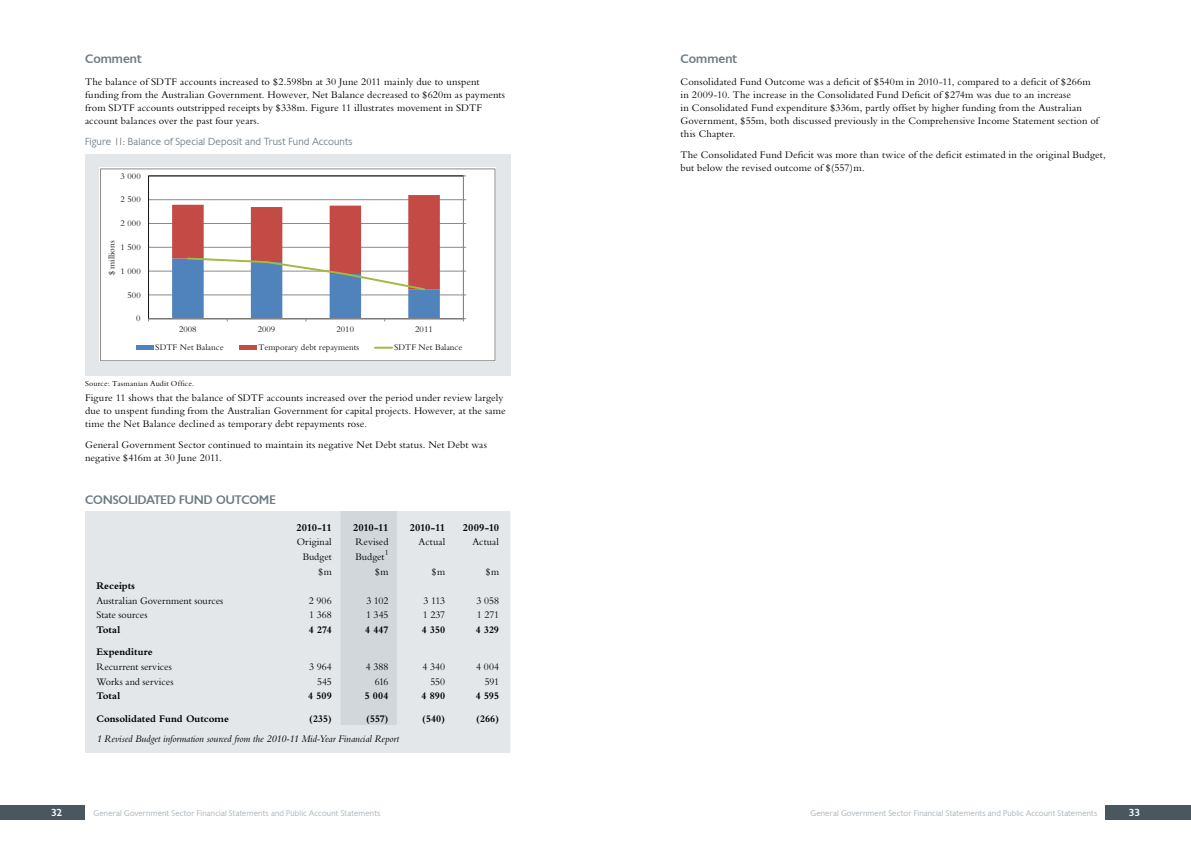
<style>
.page{position:relative;width:1191px;height:842px;background:#fff}
.page>*{position:absolute;margin:0;border:0;box-sizing:border-box;transform-origin:0 0}
.t1{font:500 12px "Chantilly";letter-spacing:.005em;color:#6f7b83}
.t2{font:700 11px "Bembo";letter-spacing:-.025em;color:#000}
.t3{font:10.5px/13px "Bembo";letter-spacing:.005em;color:#000}
.t4{font:700 10.5px "Bembo";letter-spacing:-.005em;color:#000}
.t5{font:italic 10.5px "Bembo";letter-spacing:-.005em;color:#000}
.t6{font:300 10px "Chantilly";letter-spacing:.01em;color:#6f7b83}
.t7{font:500 10px "Chantilly";color:#fff}
.t8{font:8.9px "Bembo";letter-spacing:.005em;color:#111211}
.t9{font:300 8px "Chantilly";letter-spacing:.02em;color:#a4aeb4}
.t10{font:8px "Bembo";letter-spacing:.025em;color:#000}
.s1{font-weight:700}
</style>
<div class="page">
<div style="left:0;top:805px;width:85px;height:15px;background:#4b575f"></div>
<div style="left:1106px;top:805px;width:85px;height:15px;background:#4b575f"></div>
<div style="left:85px;top:154px;width:425px;height:222px;background:#e3e7ea"></div>
<div style="left:100px;top:169px;width:395px;height:192px;background:#fff"></div>
<hr style="left:148px;top:199px;width:315px;height:1px;background:#8d8a86">
<hr style="left:148px;top:223px;width:315px;height:1px;background:#8d8a86">
<hr style="left:148px;top:247px;width:315px;height:1px;background:#8d8a86">
<hr style="left:148px;top:271px;width:315px;height:1px;background:#8d8a86">
<hr style="left:148px;top:295px;width:315px;height:1px;background:#8d8a86">
<hr style="left:463px;top:176px;width:1px;height:143px;background:#8d8a86">
<hr style="left:148px;top:318px;width:315px;height:1px;background:#8d8a86">
<svg style="left:172px;top:195px;width:268px;height:126px"></svg>
<div style="left:136px;top:345px;width:17px;height:5px;background:#5082bb"></div>
<div style="left:239px;top:345px;width:18px;height:5px;background:#c34a45"></div>
<svg style="left:375px;top:347px;width:17px;height:2px"></svg>
<div style="left:100px;top:169px;width:395px;height:192px;border:1px solid #8d8a86"></div>
<div style="left:85px;top:511px;width:425px;height:242px;background:#e3e7ea"></div>
<div style="left:340px;top:511px;width:57px;height:214px;background:#d1d7db"></div>
<p class="t1" style="left:85px;top:51px;width:58px">Comment</p>
<p class="t3" style="left:85px;top:75px;width:421px">The balance of SDTF accounts increased to $2.598bn at 30 June 2011 mainly due to unspent funding from the Australian Government. However, Net Balance decreased to $620m as payments from SDTF accounts outstripped receipts by $338m. Figure 11 illustrates movement in SDTF account balances over the past four years.</p>
<p class="t6" style="left:85px;top:135px;width:269px">Figure 11: Balance of Special Deposit and Trust Fund Accounts</p>
<p class="t8" style="left:121px;top:171px;width:22px">3 000</p>
<p class="t8" style="left:121px;top:194px;width:22px">2 500</p>
<p class="t8" style="left:121px;top:218px;width:22px">2 000</p>
<p class="t8" style="left:107px;top:275px;width:36px;rotate:-90deg">$ millions</p>
<p class="t8" style="left:121px;top:242px;width:22px">1 500</p>
<p class="t8" style="left:121px;top:266px;width:22px">1 000</p>
<p class="t8" style="left:127px;top:290px;width:15px">500</p>
<p class="t8" style="left:136px;top:313px;width:6px">0</p>
<p class="t8" style="left:179px;top:324px;width:19px">2008</p>
<p class="t8" style="left:258px;top:324px;width:19px">2009</p>
<p class="t8" style="left:336px;top:324px;width:19px">2010</p>
<p class="t8" style="left:415px;top:324px;width:19px">2011</p>
<p class="t8" style="left:155px;top:342px;width:70px">SDTF Net Balance</p>
<p class="t8" style="left:258px;top:342px;width:102px">Temporary debt repayments</p>
<p class="t8" style="left:394px;top:342px;width:70px">SDTF Net Balance</p>
<p class="t10" style="left:85px;top:379px;width:110px">Source: Tasmanian Audit Office.</p>
<p class="t3" style="left:85px;top:391px;width:422px">Figure 11 shows that the balance of SDTF accounts increased over the period under review largely due to unspent funding from the Australian Government for capital projects. However, at the same time the Net Balance declined as temporary debt repayments rose.</p>
<p class="t3" style="left:85px;top:438px;width:403px">General Government Sector continued to maintain its negative Net Debt status. Net Debt was negative $416m at 30 June 2011.</p>
<p class="t1" style="left:85px;top:492px;width:18px">CONSOL</p>
<p class="t1" style="left:135px;top:492px;width:61px">IDATED FUND</p>
<p class="t1" style="left:216px;top:492px;width:60px">OUTCOME</p>
<p class="t2" style="left:296px;top:521px;width:37px">2010-11</p>
<p class="t2" style="left:353px;top:521px;width:37px">2010-11</p>
<p class="t2" style="left:410px;top:521px;width:37px">2010-11</p>
<p class="t2" style="left:463px;top:521px;width:38px">2009-10</p>
<p class="t3" style="left:297px;top:535px;width:36px">Original</p>
<p class="t3" style="left:355px;top:535px;width:34px">Revised</p>
<p class="t3" style="left:418px;top:535px;width:28px">Actual</p>
<p class="t3" style="left:472px;top:535px;width:28px">Actual</p>
<p class="t3" style="left:303px;top:550px;width:31px">Budget</p>
<p class="t3" style="left:355px;top:550px;width:31px">Budget</p>
<p class="t10" style="left:385px;top:548px;width:5px">1</p>
<p class="t3" style="left:96px;top:578px;width:128px;line-height:14.6px"><span class="s1">Receipts<br></span>Australian Government sources</p>
<p class="t3" style="left:318px;top:564px;width:15px">$m</p>
<p class="t3" style="left:375px;top:564px;width:15px">$m</p>
<p class="t3" style="left:432px;top:564px;width:15px">$m</p>
<p class="t3" style="left:486px;top:564px;width:15px">$m</p>
<p class="t3" style="left:309px;top:594px;width:24px">2 906</p>
<p class="t3" style="left:366px;top:594px;width:24px">3 102</p>
<p class="t3" style="left:423px;top:594px;width:23px">3 113</p>
<p class="t3" style="left:476px;top:594px;width:24px">3 058</p>
<p class="t3" style="left:96px;top:608px;width:53px">State sources</p>
<p class="t3" style="left:309px;top:608px;width:24px">1 368</p>
<p class="t3" style="left:366px;top:608px;width:24px">1 345</p>
<p class="t3" style="left:423px;top:608px;width:24px">1 237</p>
<p class="t3" style="left:477px;top:608px;width:24px">1 271</p>
<p class="t4" style="left:96px;top:624px;width:25px">Total</p>
<p class="t4" style="left:309px;top:624px;width:24px">4 274</p>
<p class="t4" style="left:365px;top:624px;width:25px">4 447</p>
<p class="t4" style="left:422px;top:624px;width:25px">4 350</p>
<p class="t4" style="left:476px;top:624px;width:25px">4 329</p>
<p class="t3" style="left:96px;top:645px;width:77px;line-height:14.6px"><span class="s1">Expenditure<br></span>Recurrent services</p>
<p class="t3" style="left:309px;top:660px;width:24px">3 964</p>
<p class="t3" style="left:366px;top:660px;width:24px">4 388</p>
<p class="t3" style="left:422px;top:660px;width:24px">4 340</p>
<p class="t3" style="left:476px;top:660px;width:24px">4 004</p>
<p class="t3" style="left:96px;top:675px;width:78px">Works and services</p>
<p class="t3" style="left:317px;top:675px;width:16px">545</p>
<p class="t3" style="left:375px;top:675px;width:15px">616</p>
<p class="t3" style="left:430px;top:675px;width:16px">550</p>
<p class="t3" style="left:485px;top:675px;width:16px">591</p>
<p class="t4" style="left:96px;top:690px;width:25px">Total</p>
<p class="t4" style="left:308px;top:690px;width:25px">4 509</p>
<p class="t4" style="left:365px;top:690px;width:25px">5 004</p>
<p class="t4" style="left:421px;top:690px;width:25px">4 890</p>
<p class="t4" style="left:476px;top:690px;width:25px">4 595</p>
<p class="t4" style="left:96px;top:713px;width:134px">Consolidated Fund Outcome</p>
<p class="t4" style="left:309px;top:713px;width:24px">(235)</p>
<p class="t4" style="left:366px;top:713px;width:24px">(557)</p>
<p class="t4" style="left:422px;top:713px;width:25px">(540)</p>
<p class="t4" style="left:476px;top:713px;width:24px">(266)</p>
<p class="t5" style="left:96px;top:732px;width:304px">1 Revised Budget information sourced from the 2010-11 Mid-Year Financial Report</p>
<p class="t1" style="left:680px;top:51px;width:58px">Comment</p>
<p class="t3" style="left:680px;top:75px;width:419px">Consolidated Fund Outcome was a deficit of $540m in 2010-11, compared to a deficit of $266m in 2009-10. The increase in the Consolidated Fund Deficit of $274m was due to an increase<br>in Consolidated Fund expenditure $336m, partly offset by higher funding from the Australian Government, $55m, both discussed previously in the Comprehensive Income Statement section of this Chapter.</p>
<p class="t3" style="left:680px;top:148px;width:427px">The Consolidated Fund Deficit was more than twice of the deficit estimated in the original Budget, but below the revised outcome of $(557)m.</p>
<p class="t7" style="left:51px;top:806px;width:13px">32</p>
<p class="t9" style="left:94px;top:808px;width:288px">General Government Sector Financial Statements and Public Account Statements</p>
<p class="t9" style="left:810px;top:808px;width:288px">General Government Sector Financial Statements and Public Account Statements</p>
<p class="t7" style="left:1128px;top:806px;width:13px">33</p>
</div>
